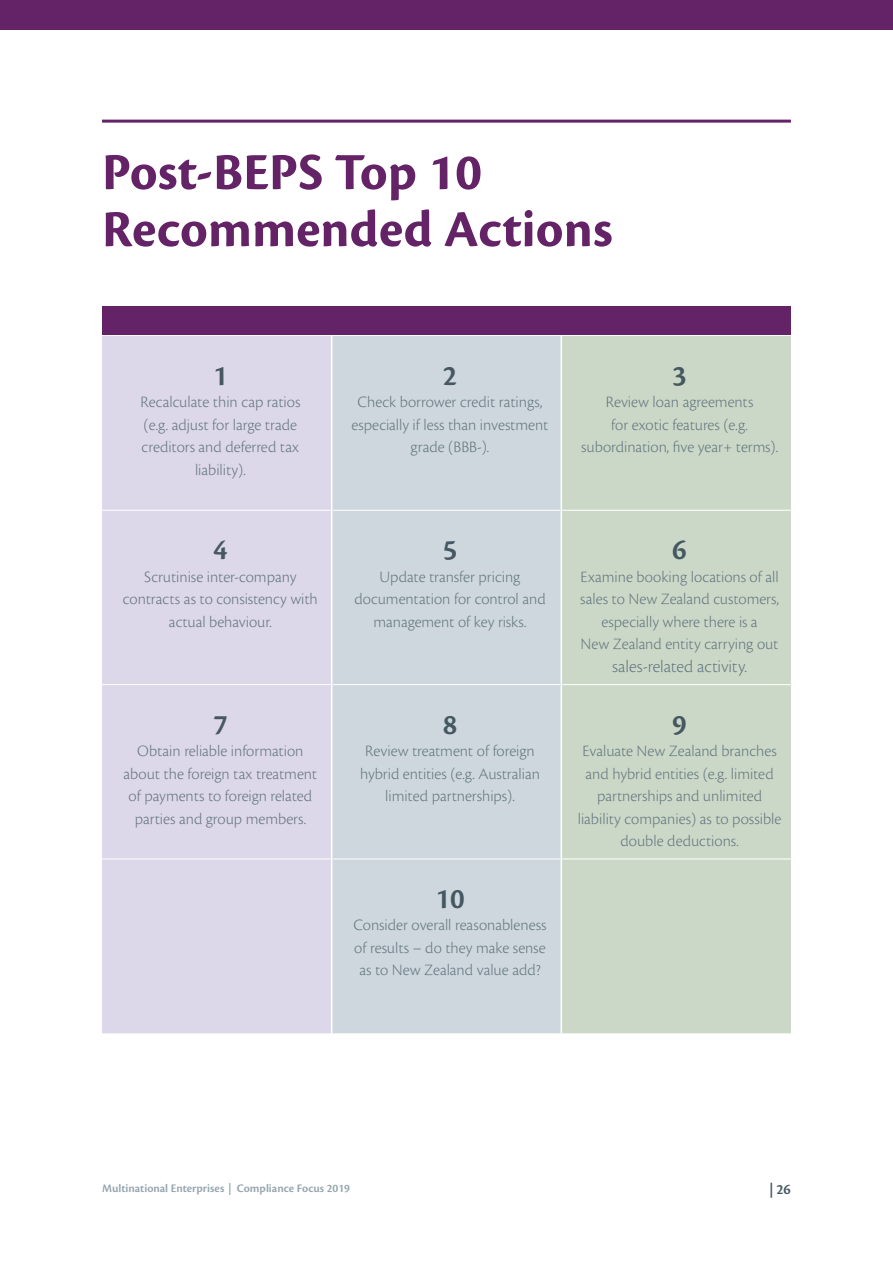
<style>
.page{position:relative;width:893px;height:1263px;background:#fff}
.page>*{position:absolute;margin:0;border:0;box-sizing:border-box;transform-origin:0 0}
.t1{font:700 54px/57px "Cronos Pro";color:#652367}
.t2{font:600 30px "Cronos Pro";color:#455761}
.t3{font:300 18px "Cronos Pro";letter-spacing:-.005em;color:#647680}
.t4{font:300 16.5px/22.5px "Cronos Pro";color:#647680;text-align:center}
.t5{font:600 15px "Cronos Pro";color:#455761}
.t6{font:600 12px "Cronos Pro";color:#95a5ae}
</style>
<div class="page">
<div style="left:102px;top:336px;width:229px;height:697px;background:#dcd7e9"></div>
<div style="left:332px;top:336px;width:229px;height:697px;background:#ced7dd"></div>
<div style="left:562px;top:336px;width:229px;height:697px;background:#cbd8c7"></div>
<hr style="left:102px;top:510px;width:229px;height:1px;background:#fff">
<hr style="left:562px;top:510px;width:229px;height:1px;background:#fff">
<hr style="left:102px;top:684px;width:229px;height:1px;background:#fff">
<hr style="left:332px;top:684px;width:229px;height:1px;background:#fff">
<hr style="left:562px;top:684px;width:229px;height:1px;background:#fff">
<hr style="left:102px;top:858px;width:229px;height:1px;background:#fff">
<hr style="left:332px;top:858px;width:229px;height:1px;background:#fff">
<hr style="left:562px;top:858px;width:229px;height:1px;background:#fff">
<hr style="left:332px;top:510px;width:229px;height:1px;background:#fff">
<div style="left:102px;top:306px;width:689px;height:28px;background:#652367"></div>
<hr style="left:102px;top:120px;width:689px;height:3px;background:#652367">
<div style="left:0;top:0;width:893px;height:29px;background:#652367"></div>
<h1 class="t1" style="left:102px;top:145px;width:512px">Post-BEPS Top 10<br>Recommended Actions</h1>
<h2 class="t2" style="left:213px;top:358px;width:16px">1</h2>
<p class="t4" style="left:140px;top:391px;width:161px">Recalculate thin cap ratios (e.g. adjust for large trade creditors and deferred tax liability).</p>
<h2 class="t2" style="left:213px;top:533px;width:16px">4</h2>
<p class="t4" style="left:123px;top:565px;width:197px">Scrutinise inter-company contracts as to consistency with actual behaviour.</p>
<h2 class="t2" style="left:213px;top:707px;width:16px">7</h2>
<p class="t4" style="left:123px;top:739px;width:195px">Obtain reliable information about the foreign tax treatment of payments to foreign related parties and group members.</p>
<h2 class="t2" style="left:443px;top:358px;width:16px">2</h2>
<p class="t4" style="left:352px;top:391px;width:198px">Check borrower credit ratings, especially if less than investment grade (BBB-).</p>
<h2 class="t2" style="left:672px;top:358px;width:16px">3</h2>
<p class="t4" style="left:581px;top:391px;width:198px">Review loan agreements<br>for exotic features (e.g. subordination, five year+ terms).</p>
<h2 class="t2" style="left:443px;top:533px;width:16px">5</h2>
<p class="t4" style="left:354px;top:565px;width:193px">Update transfer pricing documentation for control and management of key risks.</p>
<h2 class="t2" style="left:443px;top:707px;width:16px">8</h2>
<p class="t4" style="left:360px;top:739px;width:181px">Review treatment of foreign hybrid entities (e.g. Australian limited partnerships).</p>
<h2 class="t2" style="left:435px;top:881px;width:31px">10</h2>
<p class="t4" style="left:354px;top:914px;width:194px">Consider overall reasonableness of results – do they make sense as to New Zealand value add?</p>
<h2 class="t2" style="left:672px;top:533px;width:16px">6</h2>
<p class="t4" style="left:580px;top:565px;width:200px">Examine booking locations of all sales to New Zealand customers, especially where there is a<br>New Zealand entity carrying out</p>
<p class="t3" style="left:612px;top:656px;width:137px">sales-related activity.</p>
<h2 class="t2" style="left:672px;top:707px;width:16px">9</h2>
<p class="t4" style="left:578px;top:739px;width:205px">Evaluate New Zealand branches and hybrid entities (e.g. limited partnerships and unlimited liability companies) as to possible double deductions.</p>
<p class="t6" style="left:102px;top:1181px;width:250px">Multinational Enterprises | Compliance Focus 2019</p>
<p class="t5" style="left:769px;top:1180px;width:23px">| 26</p>
</div>
